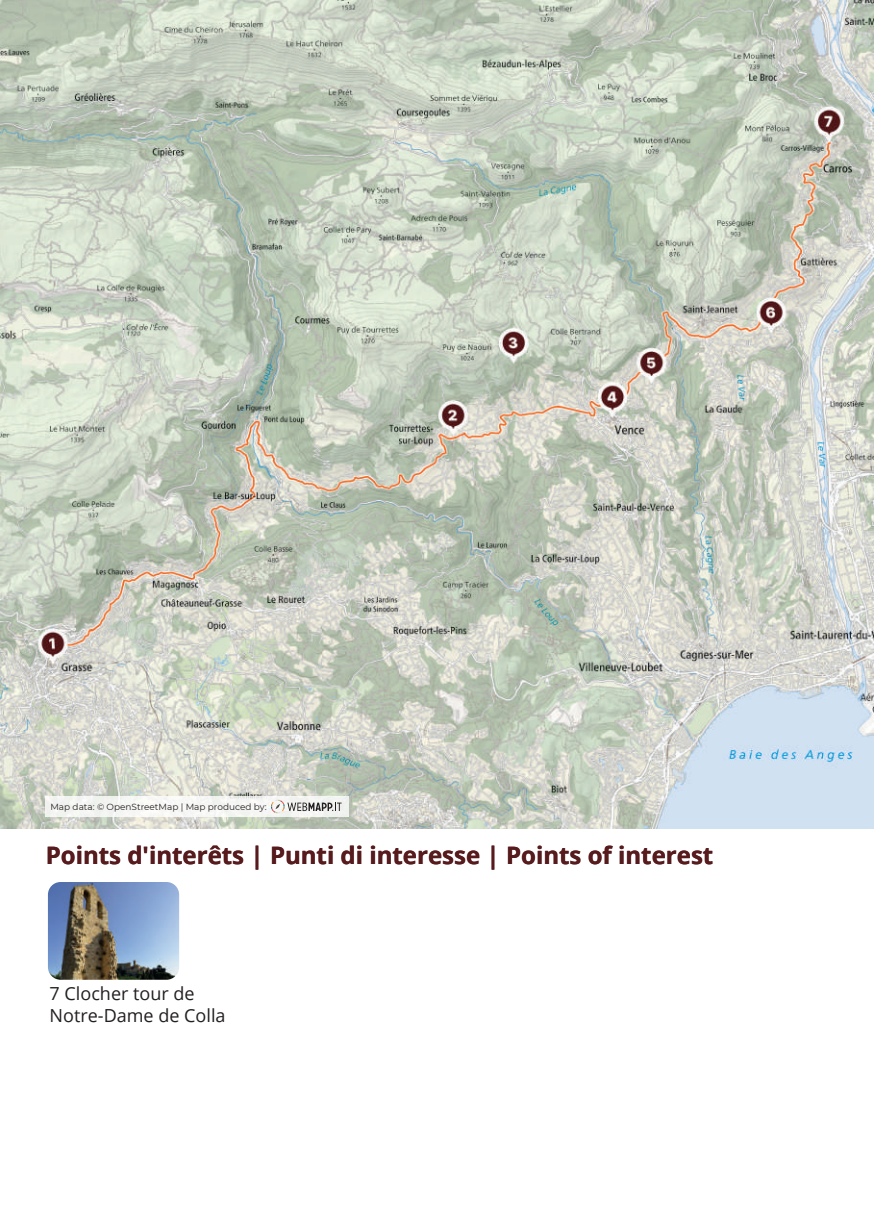
<style>
.page{position:relative;width:874px;height:1225px;background:#fff}
.page>*{position:absolute;margin:0;border:0;box-sizing:border-box;transform-origin:0 0}
.t1{font:700 24px "Open Sans";color:#571b1e}
.t2{font:18px/21.6px "Open Sans";color:#231f20}
.t3{font:9px "Montserrat";color:#231f20}
</style>
<div class="page">
<img style="left:48px;top:882px;width:131px;height:97px">
<img style="left:0;top:0;width:873px;height:829px">
<div style="left:45px;top:796px;width:303px;height:21px;background:#f5f6f4"></div>
<svg style="left:271px;top:799px;width:70px;height:14px"></svg>
<p class="t3" style="left:50px;top:801px;width:217px">Map data: © OpenStreetMap | Map produced by:</p>
<p class="t1" style="left:46px;top:838px;width:668px">Points d'interêts | Punti di interesse | Points of interest</p>
<p class="t2" style="left:50px;top:982px;width:177px">7 Clocher tour de<br>Notre-Dame de Colla</p>
</div>
